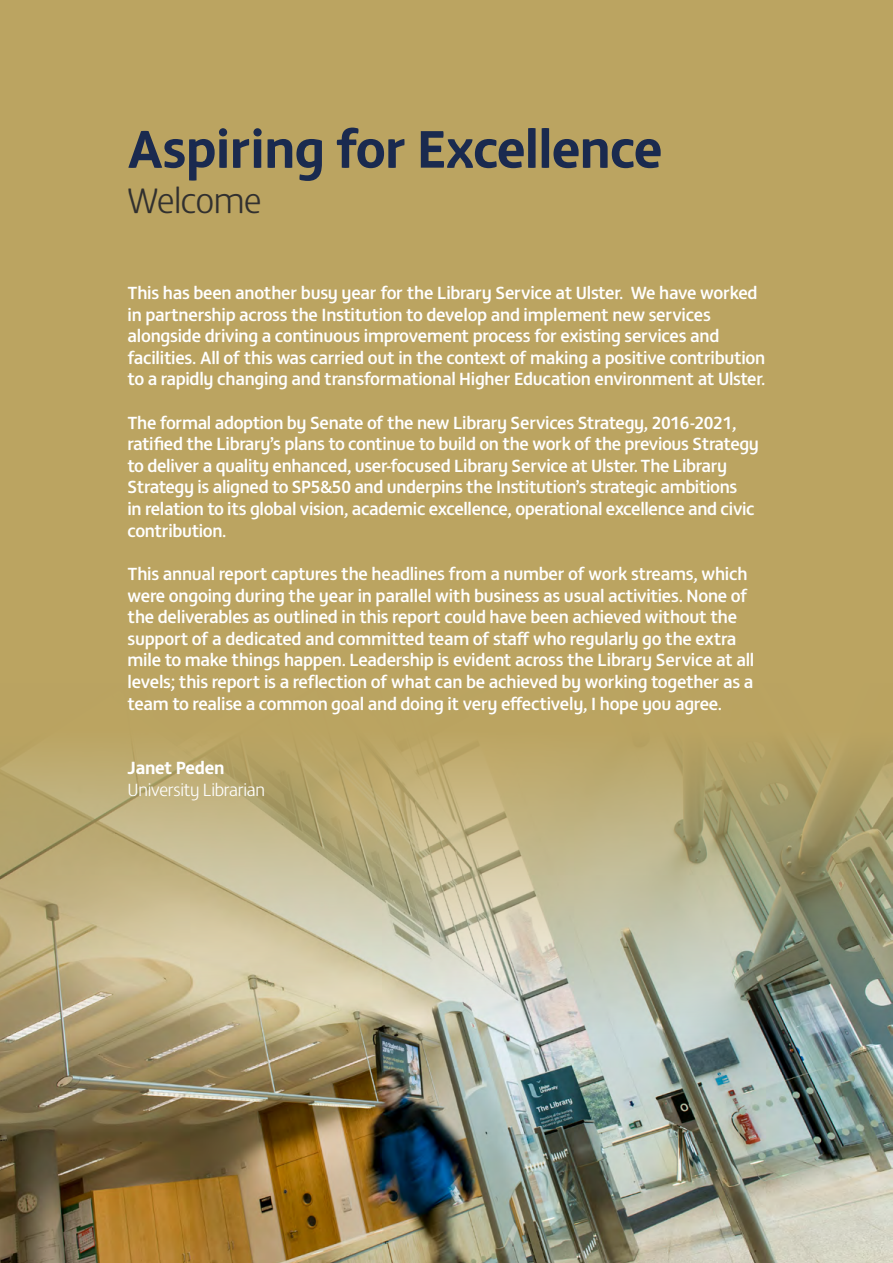
<style>
.page{position:relative;width:893px;height:1263px;background:#bba461}
.page>*{position:absolute;margin:0;border:0;box-sizing:border-box;transform-origin:0 0}
.t1{font:700 54px "FS Matthew";letter-spacing:-.015em;color:#1a2a4f}
.t2{font:300 36px "FS Matthew";letter-spacing:-.015em;color:#31302f}
.t3{font:500 18px/21.6px "FS Matthew";letter-spacing:-.015em;color:#fff}
.t4{font:300 18px "FS Matthew";letter-spacing:-.015em;color:#fff}
.t5{font:700 18px "FS Matthew";letter-spacing:-.015em;color:#fff}
</style>
<div class="page">
<img style="left:0;top:747px;width:893px;height:516px">
<h1 class="t1" style="left:128px;top:106px;width:536px">Aspiring for Excellence</h1>
<h2 class="t2" style="left:128px;top:174px;width:135px">Welcome</h2>
<p class="t3" style="left:128px;top:280px;width:639px">This has been another busy year for the Library Service at Ulster. We have worked in partnership across the Institution to develop and implement new services alongside driving a continuous improvement process for existing services and facilities. All of this was carried out in the context of making a positive contribution to a rapidly changing and transformational Higher Education environment at Ulster.</p>
<p class="t3" style="left:128px;top:410px;width:633px">The formal adoption by Senate of the new Library Services Strategy, 2016-2021, ratified the Library’s plans to continue to build on the work of the previous Strategy to deliver a quality enhanced, user-focused Library Service at Ulster. The Library Strategy is aligned to SP5&amp;50 and underpins the Institution’s strategic ambitions<br>in relation to its global vision, academic excellence, operational excellence and civic contribution.</p>
<p class="t3" style="left:128px;top:561px;width:628px">This annual report captures the headlines from a number of work streams, which were ongoing during the year in parallel with business as usual activities. None of the deliverables as outlined in this report could have been achieved without the support of a dedicated and committed team of staff who regularly go the extra mile to make things happen. Leadership is evident across the Library Service at all levels; this report is a reflection of what can be achieved by working together as a team to realise a common goal and doing it very effectively, I hope you agree.</p>
<p class="t5" style="left:128px;top:754px;width:98px">Janet Peden</p>
<p class="t4" style="left:128px;top:776px;width:139px">University Librarian</p>
</div>
